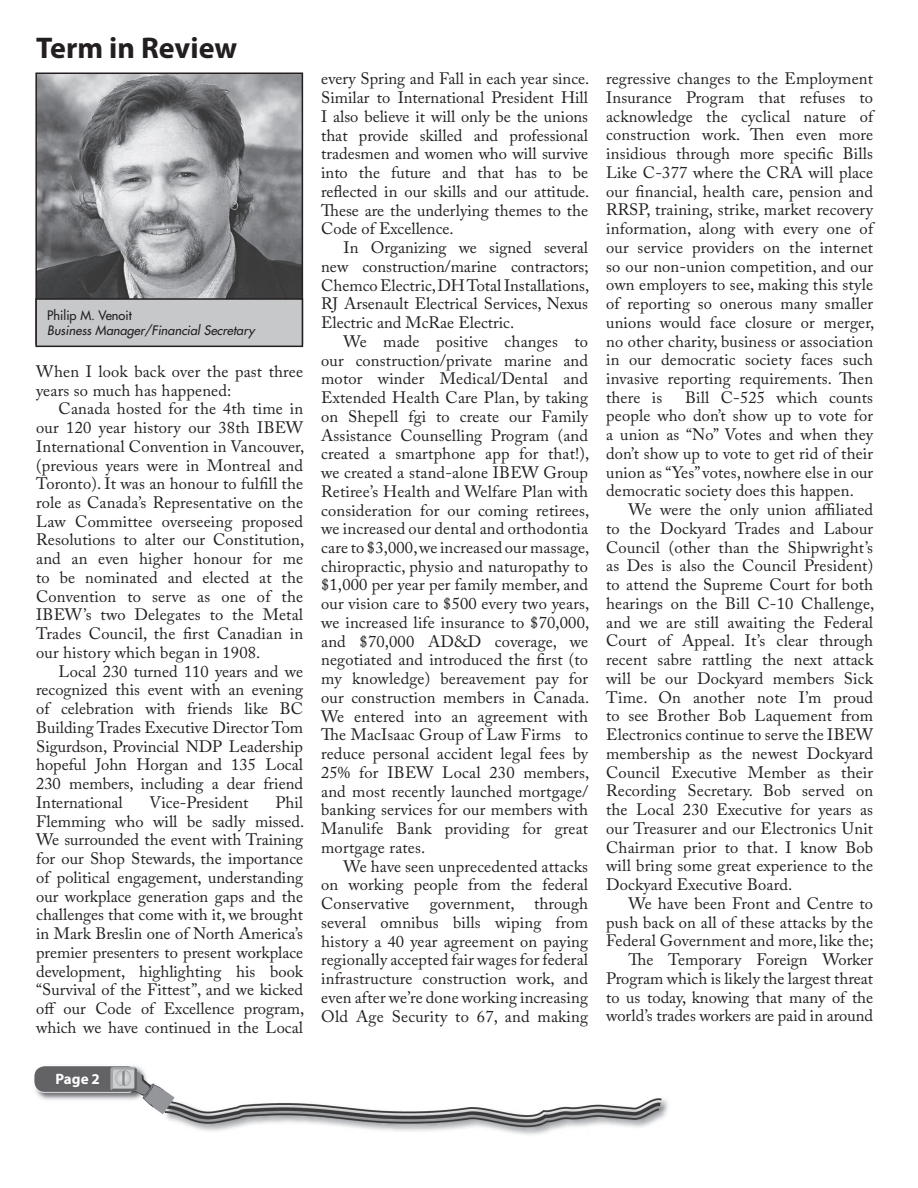
<style>
.page{position:relative;width:918px;height:1188px;background:#fff}
.page>*{position:absolute;margin:0;border:0;box-sizing:border-box;transform-origin:0 0}
.t1{font:700 30px "Myriad Pro";color:#231f20}
.t2{font:16.5px/18.8px "Adobe Caslon Pro";letter-spacing:.01em;color:#231f20;text-align:justify}
.t3{font:700 15px "Myriad Pro";color:#fff}
.t4{font:italic 12.75px "Futura";color:#231f20}
.t5{font:12.75px "Futura";color:#231f20}
</style>
<div class="page">
<img style="left:34px;top:1065px;width:634px;height:70px">
<img style="left:38px;top:76px;width:262px;height:222px">
<div style="left:35px;top:73px;width:268px;height:272px;border:2px solid #231f20"></div>
<div style="left:36px;top:299px;width:266px;height:47px;background:#c7c8ca"></div>
<div style="left:35px;top:298px;width:268px;height:49px;border:2px solid #231f20"></div>
<h1 class="t1" style="left:36px;top:28px;width:202px">Term in Review</h1>
<p class="t5" style="left:47px;top:307px;width:86px">Philip M. Venoit</p>
<p class="t4" style="left:47px;top:322px;width:209px">Business Manager/Financial Secretary</p>
<p class="t2" style="left:36px;top:362px;width:269px">When I look back over the past three years so much has happened:</p>
<p class="t2" style="left:36px;top:399px;width:270px;text-indent:22px">Canada hosted for the 4th time in our 120 year history our 38th IBEW International Convention in Vancouver, (previous years were in Montreal and Toronto). It was an honour to fulfill the role as Canada’s Representative on the Law Committee overseeing proposed Resolutions to alter our Constitution, and an even higher honour for me to be nominated and elected at the Convention to serve as one of the IBEW’s two Delegates to the Metal Trades Council, the first Canadian in our history which began in 1908.</p>
<p class="t2" style="left:36px;top:662px;width:269px;text-indent:22px">Local 230 turned 110 years and we recognized this event with an evening of celebration with friends like BC Building Trades Executive Director Tom Sigurdson, Provincial NDP Leadership hopeful John Horgan and 135 Local 230 members, including a dear friend International</p>
<p class="t2" style="left:36px;top:793px;width:270px;text-indent:239px">Phil Flemming who will be sadly missed.<br>We surrounded the event with Training for our Shop Stewards, the importance of political engagement, understanding our workplace generation gaps and the challenges that come with it, we brought in Mark Breslin one of North America’s premier presenters to present workplace development, highlighting his book “Survival of the Fittest”, and we kicked off our Code of Excellence program, which we have continued in the Local</p>
<p class="t2" style="left:149px;top:793px;width:101px">Vice-President</p>
<p class="t3" style="left:56px;top:1069px;width:46px">Page 2</p>
<p class="t2" style="left:321px;top:69px;width:270px">every Spring and Fall in each year since.<br>Similar to International President Hill I also believe it will only be the unions that provide skilled and professional tradesmen and women who will survive into the future and that has to be reflected in our skills and our attitude.<br>These are the underlying themes to the Code of Excellence.</p>
<p class="t2" style="left:321px;top:238px;width:270px;text-indent:22px">In Organizing we signed several new construction/marine contractors; Chemco Electric, DH Total Installations, RJ Arsenault Electrical Services, Nexus Electric and McRae Electric.</p>
<p class="t2" style="left:321px;top:332px;width:270px;text-indent:22px">We made positive changes to our construction/private marine and motor winder Medical/Dental and Extended Health Care Plan, by taking on Shepell fgi to create our Family Assistance Counselling Program (and created a smartphone app for that!), we created a stand-alone IBEW Group Retiree’s Health and Welfare Plan with consideration for our coming retirees, we increased our dental and orthodontia care to $3,000, we increased our massage, chiropractic, physio and naturopathy to $1,000 per year per family member, and our vision care to $500 every two years, we increased life insurance to $70,000, and $70,000 AD&amp;D coverage, we negotiated and introduced the first (to my knowledge) bereavement pay for our construction members in Canada.<br>We entered into an agreement with The MacIsaac Group of Law Firms to reduce personal accident legal fees by 25% for IBEW Local 230 members, and most recently launched mortgage/ banking services for our members with Manulife Bank providing for great mortgage rates.</p>
<p class="t2" style="left:321px;top:857px;width:269px;text-indent:22px">We have seen unprecedented attacks on working people from the federal Conservative government, through several omnibus bills wiping from history a 40 year agreement on paying regionally accepted fair wages for federal infrastructure construction work, and even after we’re done working increasing Old Age Security to 67, and making</p>
<p class="t2" style="left:606px;top:69px;width:270px">regressive changes to the Employment Insurance Program that refuses to acknowledge the cyclical nature of construction work. Then even more insidious through more specific Bills Like C-377 where the CRA will place our financial, health care, pension and RRSP, training, strike, market recovery information, along with every one of our service providers on the internet so our non-union competition, and our own employers to see, making this style of reporting so onerous many smaller unions would face closure or merger, no other charity, business or association in our democratic society faces such invasive reporting requirements. Then there is</p>
<p class="t2" style="left:606px;top:388px;width:269px;text-indent:79px">Bill C-525 which counts people who don’t show up to vote for a union as “No” Votes and when they don’t show up to vote to get rid of their union as “Yes” votes, nowhere else in our democratic society does this happen.</p>
<p class="t2" style="left:606px;top:500px;width:270px;text-indent:22px">We were the only union affiliated to the Dockyard Trades and Labour Council (other than the Shipwright’s as Des is also the Council President) to attend the Supreme Court for both hearings on the Bill C-10 Challenge, and we are still awaiting the Federal Court of Appeal. It’s clear through recent sabre rattling the next attack will be our Dockyard members Sick Time. On another note I’m proud to see Brother Bob Laquement from Electronics continue to serve the IBEW membership as the newest Dockyard Council Executive Member as their Recording Secretary. Bob served on the Local 230 Executive for years as our Treasurer and our Electronics Unit Chairman prior to that. I know Bob will bring some great experience to the Dockyard Executive Board.</p>
<p class="t2" style="left:606px;top:894px;width:269px;text-align:right">We have been Front and Centre to push back on all of these attacks by the Federal Government and more, like the; The Temporary Foreign Worker Program which is likely the largest threat to us today, knowing that many of the world’s trades workers are paid in around</p>
</div>
